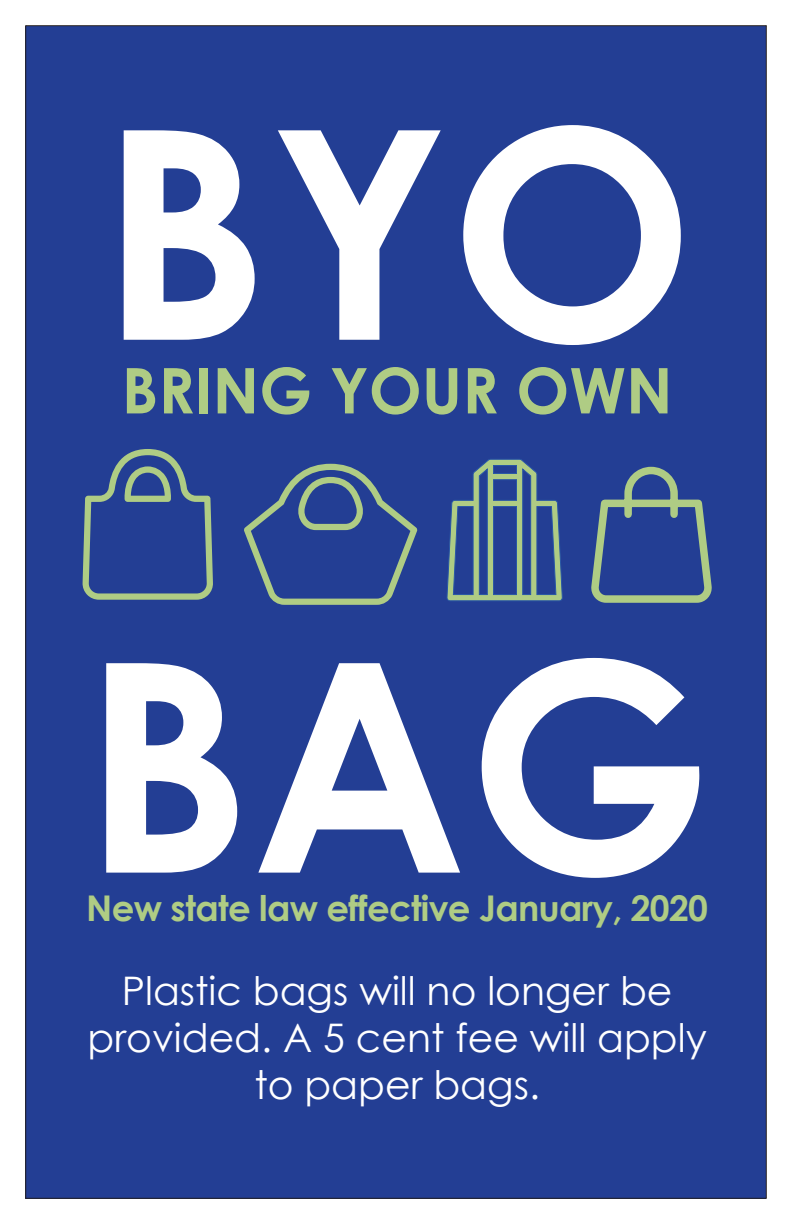
<style>
.page{position:relative;width:792px;height:1224px;background:#fff}
.page>*{position:absolute;margin:0;border:0;box-sizing:border-box;transform-origin:0 0}
.t1{font:700 291.5px "Century Gothic";color:#fff}
.t2{font:700 63px "Century Gothic";color:#afcc84}
.t3{font:39.4px/47.3px "Century Gothic";color:#fff;text-align:center}
.t4{font:700 35.5px "Century Gothic";letter-spacing:-.02em;color:#afcc84}
</style>
<div class="page">
<div style="left:26px;top:26px;width:740px;height:1172px;background:#233e94"></div>
<svg style="left:244px;top:464px;width:174px;height:141px"></svg>
<svg style="left:446px;top:459px;width:117px;height:142px"></svg>
<svg style="left:82px;top:449px;width:131px;height:151px"></svg>
<svg style="left:592px;top:466px;width:120px;height:137px"></svg>
<p class="t1" style="left:100px;top:13px;width:596px">BYO</p>
<p class="t2" style="left:122px;top:343px;width:552px">BRING YOUR OWN</p>
<p class="t1" style="left:82px;top:546px;width:631px">BAG</p>
<p class="t4" style="left:86px;top:881px;width:623px">New state law effective January, 2020</p>
<p class="t3" style="left:122px;top:966px;width:552px">Plastic bags will no longer be</p>
<p class="t3" style="left:87px;top:1014px;width:621px">provided. A 5 cent fee will apply to paper bags.</p>
</div>
